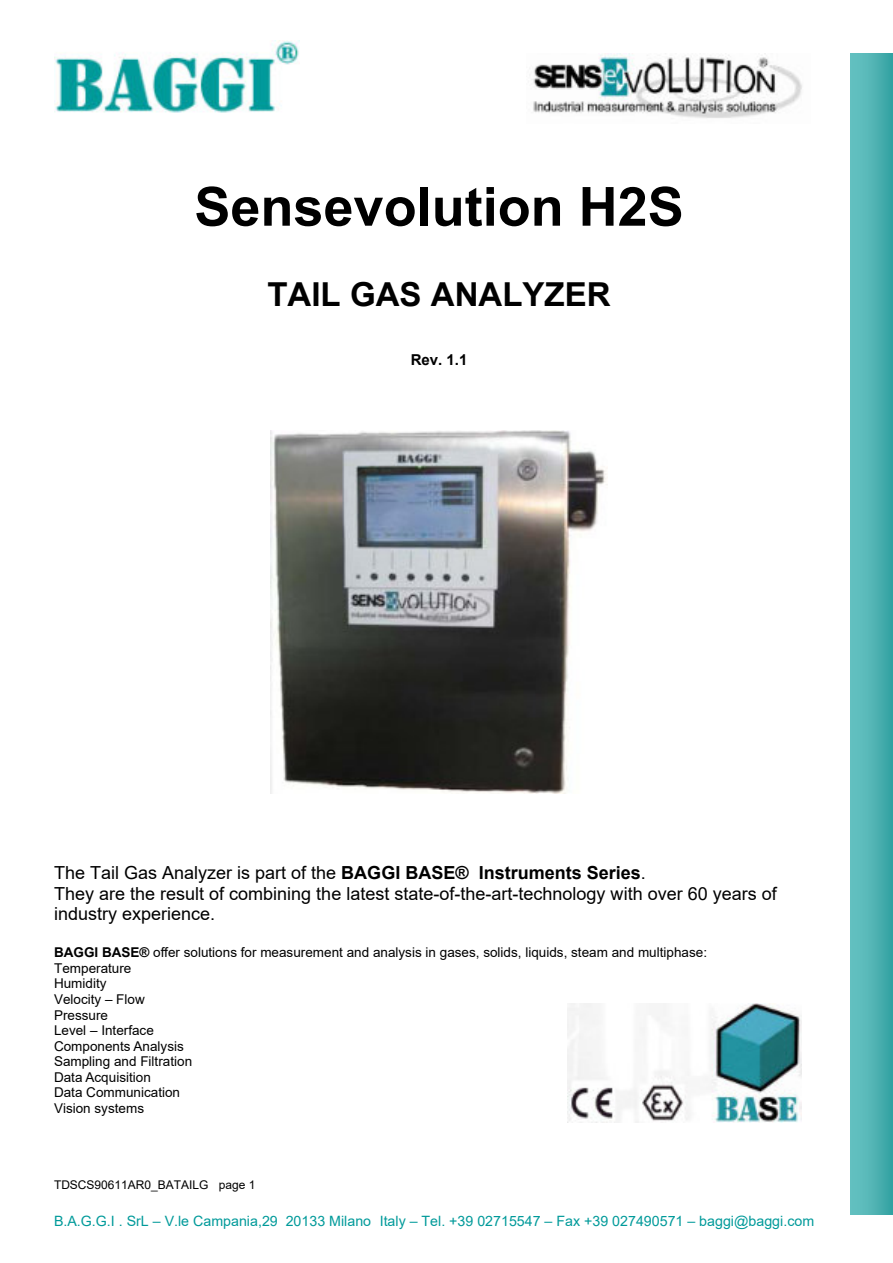
<style>
.page{position:relative;width:893px;height:1263px;background:#fff}
.page>*{position:absolute;margin:0;border:0;box-sizing:border-box;transform-origin:0 0}
.t1{font:700 54px "Arial";color:#000}
.t2{font:700 33px "Arial";color:#000}
.t3{font:18px/20.7px "Arial";color:#000}
.t4{font:700 15px "Arial";color:#000}
.t5{font:14.25px "Arial";color:#009a9a}
.t6{font:13.5px/15.6px "Arial";color:#000}
.t7{font:12px "Arial";color:#000}
.s1{font-weight:700}
</style>
<div class="page">
<img style="left:533px;top:54px;width:269px;height:64px">
<img style="left:850px;top:54px;width:42px;height:1161px">
<img style="left:54px;top:41px;width:245px;height:72px">
<img style="left:270px;top:431px;width:338px;height:362px">
<img style="left:567px;top:1004px;width:234px;height:119px">
<h1 class="t1" style="left:194px;top:186px;width:491px">Sensevolution H2S</h1>
<h2 class="t2" style="left:267px;top:282px;width:345px">TAIL GAS ANALYZER</h2>
<p class="t4" style="left:411px;top:354px;width:58px">Rev. 1.1</p>
<h3 class="t3" style="left:54px;top:864px;width:724px">The Tail Gas Analyzer is part of the <span class="s1">BAGGI BASE® Instruments Series</span>.<br>They are the result of combining the latest state-of-the-art-technology with over 60 years of industry experience.</h3>
<p class="t6" style="left:54px;top:946px;width:654px"><span class="s1">BAGGI BASE®</span> offer solutions for measurement and analysis in gases, solids, liquids, steam and multiphase:<br>Temperature<br>Humidity<br>Velocity – Flow<br>Pressure<br>Level – Interface<br>Components Analysis<br>Sampling and Filtration<br>Data Acquisition<br>Data Communication<br>Vision systems</p>
<p class="t7" style="left:54px;top:1180px;width:203px">TDSCS90611AR0_BATAILG page 1</p>
<p class="t5" style="left:54px;top:1215px;width:761px">B.A.G.G.I . SrL – V.le Campania,29 20133 Milano Italy – Tel. +39 02715547 – Fax +39 027490571 – baggi@baggi.com</p>
</div>
